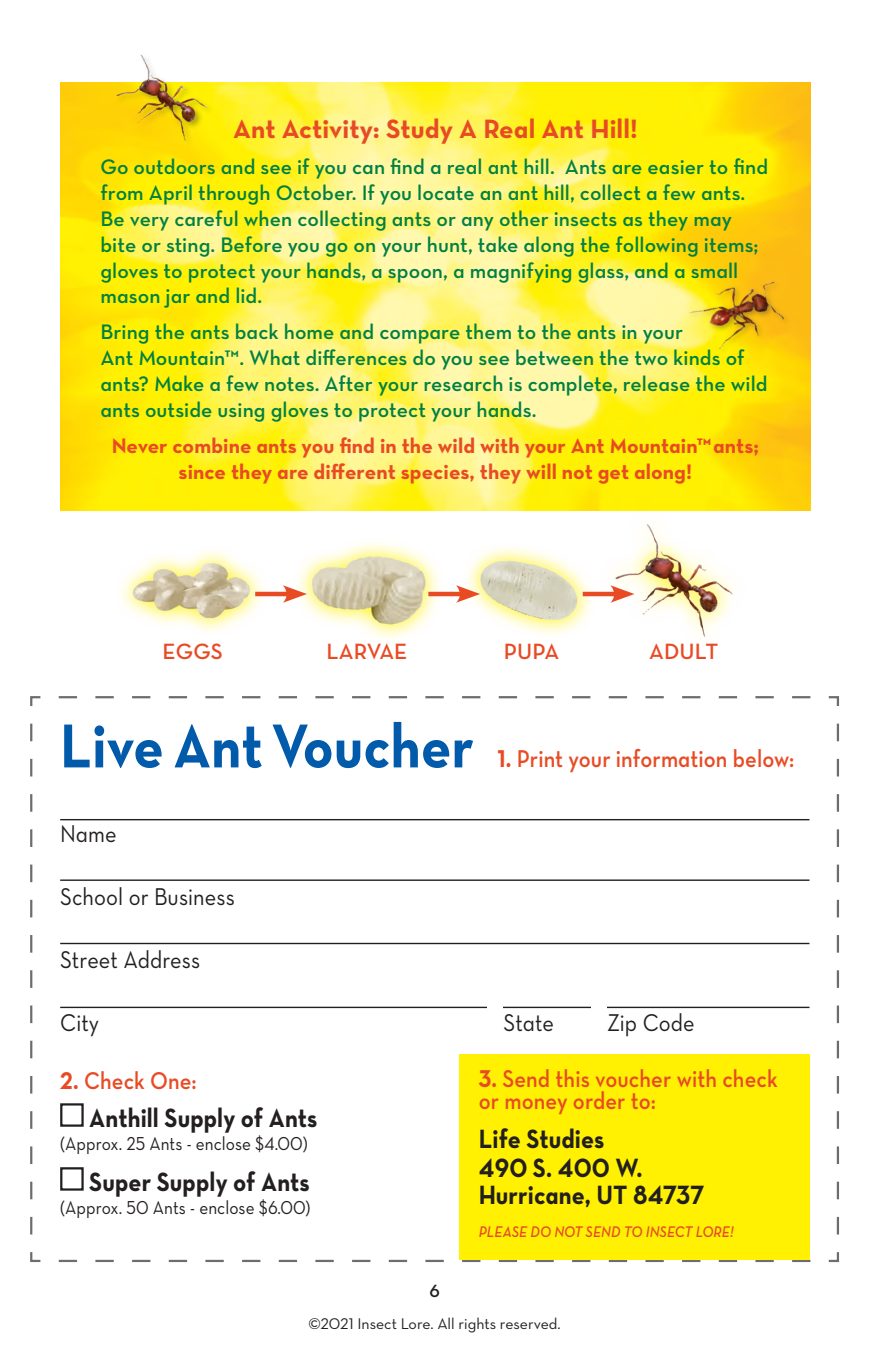
<style>
.page{position:relative;width:870px;height:1357px;background:#fff}
.page>*{position:absolute;margin:0;border:0;box-sizing:border-box;transform-origin:0 0}
.t1{font:27px/28.1px "Neutra Text Bold Alt";letter-spacing:.005em;color:#231f20;scale:.9 1}
.t2{font:27px "Neutra Text Bold Alt";letter-spacing:.005em;color:#e84b24}
.t3{font:24.75px/22.5px "Neutra Text Demi Alt";letter-spacing:.005em;color:#e84b24;scale:.9 1}
.t4{font:24.75px "Neutra Text Book Alt";letter-spacing:.005em;color:#231f20;scale:.9 1}
.t5{font:22.5px "Neutra Text Demi Alt";letter-spacing:.005em;color:#e84b24}
.t6{font:21.38px/25.9px "Neutra Text Demi Alt";letter-spacing:.005em;color:#008042}
.t7{font:21.38px/25.9px "Neutra Text Bold Alt";letter-spacing:.005em;color:#e84b24;text-align:center}
.t8{font:19.12px "Neutra Text Book Alt";letter-spacing:.005em;color:#231f20;scale:.9 1}
.t9{font:18px "Neutra Text Demi Alt";color:#231f20}
.t10{font:15.75px "Neutra Text Book Alt";color:#231f20}
.t11{font:15.75px "Neutra Text Demi Italic Alt";letter-spacing:.005em;color:#e84b24;scale:.9 1}
.s1{font-family:"Neutra Text Bold Alt";font-size:63px;color:#015aaa}
.s2{font-family:"Neutra Text Bold Alt"}
</style>
<div class="page">
<img style="left:61px;top:83px;width:749px;height:427px">
<svg style="left:30px;top:696px;width:809px;height:567px"></svg>
<div style="left:459px;top:1054px;width:350px;height:206px;background:#fff101"></div>
<svg style="left:121px;top:550px;width:147px;height:82px"></svg>
<img style="left:123px;top:556px;width:137px;height:69px">
<svg style="left:298px;top:543px;width:145px;height:95px"></svg>
<img style="left:301px;top:556px;width:138px;height:69px">
<svg style="left:480px;top:547px;width:99px;height:87px"></svg>
<img style="left:467px;top:556px;width:131px;height:69px">
<div style="left:600px;top:509px;width:147px;height:141px;background:#fff"></div>
<img style="left:615px;top:524px;width:118px;height:113px">
<hr style="left:255px;top:592px;width:36px;height:4px;background:#e84b24">
<svg style="left:283px;top:585px;width:24px;height:18px"></svg>
<hr style="left:428px;top:592px;width:37px;height:4px;background:#e84b24">
<svg style="left:456px;top:585px;width:24px;height:18px"></svg>
<hr style="left:583px;top:592px;width:36px;height:4px;background:#e84b24">
<svg style="left:610px;top:585px;width:24px;height:18px"></svg>
<hr style="left:60px;top:879px;width:749px;height:2px;background:#231f20">
<hr style="left:60px;top:1007px;width:749px;height:1px;background:#231f20">
<hr style="left:60px;top:943px;width:749px;height:1px;background:#231f20">
<div style="left:591px;top:994px;width:16px;height:45px;background:#fff"></div>
<div style="left:487px;top:994px;width:16px;height:45px;background:#fff"></div>
<hr style="left:60px;top:819px;width:749px;height:1px;background:#231f20">
<div style="left:60px;top:1103px;width:24px;height:24px;border:2px solid #231f20"></div>
<div style="left:60px;top:1167px;width:24px;height:23px;border:2px solid #231f20"></div>
<img style="left:676px;top:248px;width:125px;height:126px">
<div style="left:115px;top:53px;width:100px;height:95px;background:#231f20;opacity:.35"></div>
<img style="left:116px;top:53px;width:92px;height:90px">
<p class="t2" style="left:233px;top:112px;width:406px">Ant Activity: Study A Real Ant Hill!</p>
<p class="t6" style="left:100px;top:153px;width:669px">Go outdoors and see if you can find a real ant hill. Ants are easier to find from April through October. If you locate an ant hill, collect a few ants.<br>Be very careful when collecting ants or any other insects as they may bite or sting. Before you go on your hunt, take along the following items; gloves to protect your hands, a spoon, a magnifying glass, and a small mason jar and lid.</p>
<p class="t6" style="left:100px;top:319px;width:669px">Bring the ants back home and compare them to the ants in your<br>Ant Mountain™. What differences do you see between the two kinds of ants? Make a few notes. After your research is complete, release the wild ants outside using gloves to protect your hands.</p>
<p class="t7" style="left:112px;top:432px;width:649px">Never combine ants you find in the wild with your Ant Mountain™ants; since they are different species, they will not get along!</p>
<p class="t5" style="left:163px;top:638px;width:62px">EGGS</p>
<p class="t5" style="left:326px;top:638px;width:82px">LARVAE</p>
<p class="t5" style="left:504px;top:638px;width:57px">PUPA</p>
<p class="t5" style="left:649px;top:638px;width:71px">ADULT</p>
<p class="t3" style="left:60px;top:747px;width:817px"><span class="s1">Live AntVoucher</span> <span class="s2">1.</span> Print your information below:</p>
<p class="t4" style="left:60px;top:819px;width:64px">Name</p>
<p class="t4" style="left:60px;top:882px;width:196px">School or Business</p>
<p class="t4" style="left:60px;top:944px;width:157px">Street Address</p>
<p class="t4" style="left:60px;top:1007px;width:45px">City</p>
<p class="t4" style="left:504px;top:1007px;width:58px">State</p>
<p class="t4" style="left:607px;top:1007px;width:99px">Zip Code</p>
<p class="t3" style="left:60px;top:1068px;width:153px"><span class="s2">2.</span> Check One:</p>
<p class="t1" style="left:89px;top:1103px;width:255px">Anthill Supply of Ants</p>
<p class="t8" style="left:60px;top:1132px;width:277px">(Approx. 25 Ants - enclose $4.00)</p>
<p class="t1" style="left:89px;top:1167px;width:247px">Super Supply of Ants</p>
<p class="t8" style="left:60px;top:1196px;width:280px">(Approx. 50 Ants - enclose $6.00)</p>
<p class="t3" style="left:479px;top:1067px;width:334px"><span class="s2">3.</span> Send this voucher with check or money order to:</p>
<p class="t1" style="left:479px;top:1124px;width:252px">Life Studies<br>490 S. 400 W.<br>Hurricane, UT 84737</p>
<p class="t11" style="left:479px;top:1222px;width:285px">PLEASE DO NOT SEND TO INSECT LORE!</p>
<p class="t9" style="left:430px;top:1279px;width:12px">6</p>
<p class="t10" style="left:308px;top:1314px;width:254px">©2021 Insect Lore. All rights reserved.</p>
</div>
